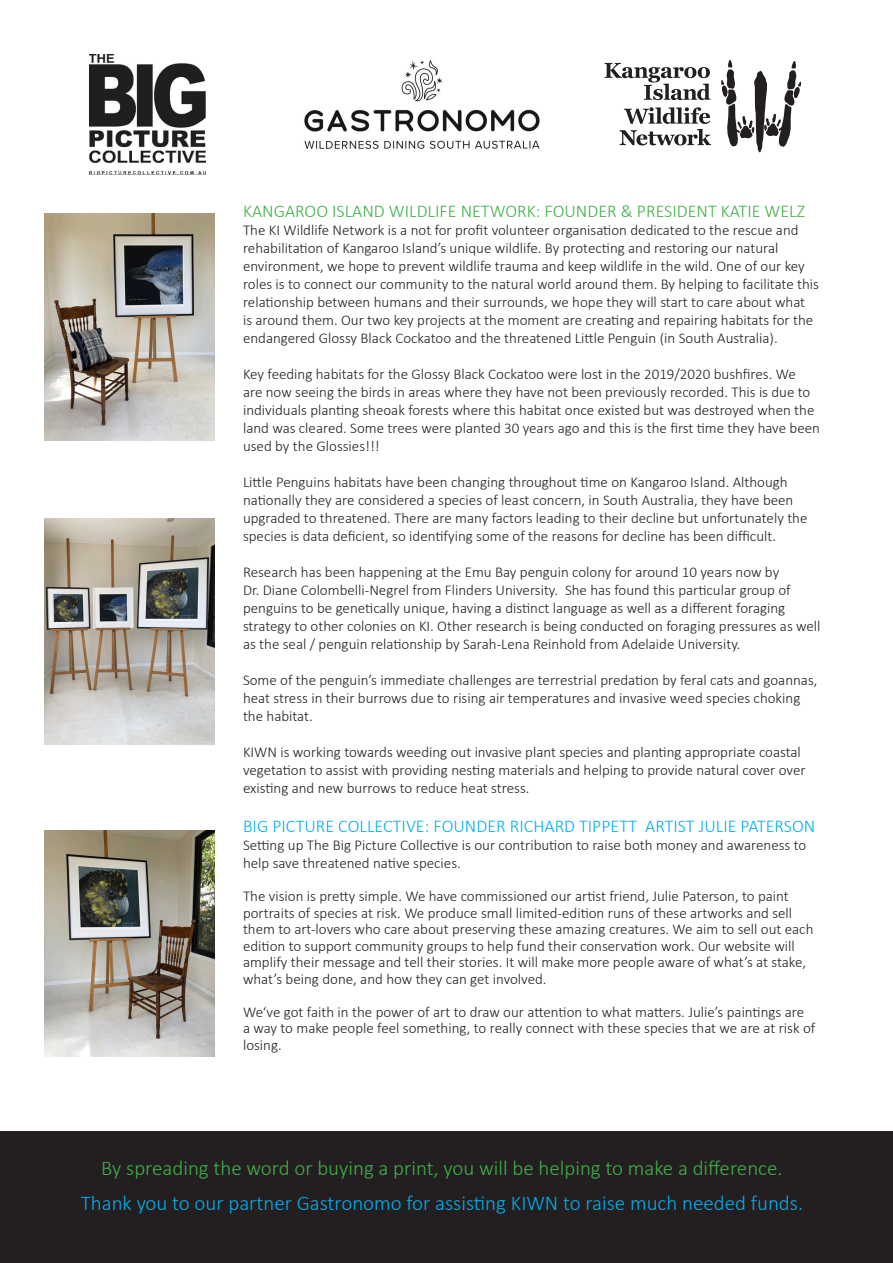
<style>
.page{position:relative;width:893px;height:1263px;background:#fff}
.page>*{position:absolute;margin:0;border:0;box-sizing:border-box;transform-origin:0 0}
.t1{font:300 21px "Calibri";color:#00aeef}
.t2{font:300 21px "Calibri";color:#40ae49}
.t3{font:300 18px "Calibri";color:#00aeef}
.t4{font:300 18px "Calibri";color:#40ae49}
.t5{font:300 15px/18px "Calibri";color:#231f20}
</style>
<div class="page">
<div style="left:0;top:1132px;width:893px;height:131px;background:#231f20"></div>
<img style="left:45px;top:213px;width:170px;height:227px">
<img style="left:45px;top:518px;width:170px;height:227px">
<img style="left:45px;top:830px;width:170px;height:227px">
<img style="left:90px;top:54px;width:115px;height:121px">
<svg style="left:721px;top:60px;width:80px;height:92px"></svg>
<svg style="left:604px;top:63px;width:107px;height:37px"></svg>
<svg style="left:619px;top:107px;width:92px;height:38px"></svg>
<img style="left:304px;top:60px;width:236px;height:89px">
<p class="t4" style="left:243px;top:199px;width:564px">KANGAROO ISLAND WILDLIFE NETWORK: FOUNDER &amp; PRESIDENT KATIE WELZ</p>
<p class="t5" style="left:243px;top:220px;width:577px">The KI Wildlife Network is a not for profit volunteer organisation dedicated to the rescue and rehabilitation of Kangaroo Island’s unique wildlife. By protecting and restoring our natural environment, we hope to prevent wildlife trauma and keep wildlife in the wild. One of our key roles is to connect our community to the natural world around them. By helping to facilitate this relationship between humans and their surrounds, we hope they will start to care about what<br>is around them. Our two key projects at the moment are creating and repairing habitats for the endangered Glossy Black Cockatoo and the threatened Little Penguin (in South Australia).</p>
<p class="t5" style="left:243px;top:364px;width:578px">Key feeding habitats for the Glossy Black Cockatoo were lost in the 2019/2020 bushfires. We<br>are now seeing the birds in areas where they have not been previously recorded. This is due to individuals planting sheoak forests where this habitat once existed but was destroyed when the land was cleared. Some trees were planted 30 years ago and this is the first time they have been used by the Glossies!!!</p>
<p class="t5" style="left:243px;top:472px;width:566px">Little Penguins habitats have been changing throughout time on Kangaroo Island. Although nationally they are considered a species of least concern, in South Australia, they have been upgraded to threatened. There are many factors leading to their decline but unfortunately the species is data deficient, so identifying some of the reasons for decline has been difficult.</p>
<p class="t5" style="left:243px;top:562px;width:579px">Research has been happening at the Emu Bay penguin colony for around 10 years now by<br>Dr. Diane Colombelli-Negrel from Flinders University. She has found this particular group of penguins to be genetically unique, having a distinct language as well as a different foraging strategy to other colonies on KI. Other research is being conducted on foraging pressures as well as the seal / penguin relationship by Sarah-Lena Reinhold from Adelaide University.</p>
<p class="t5" style="left:243px;top:670px;width:576px">Some of the penguin’s immediate challenges are terrestrial predation by feral cats and goannas, heat stress in their burrows due to rising air temperatures and invasive weed species choking the habitat.</p>
<p class="t5" style="left:243px;top:742px;width:564px">KIWN is working towards weeding out invasive plant species and planting appropriate coastal vegetation to assist with providing nesting materials and helping to provide natural cover over existing and new burrows to reduce heat stress.</p>
<p class="t3" style="left:243px;top:815px;width:574px">BIG PICTURE COLLECTIVE: FOUNDER RICHARD TIPPETT ARTIST JULIE PATERSON</p>
<p class="t5" style="left:243px;top:836px;width:565px">Setting up The Big Picture Collective is our contribution to raise both money and awareness to help save threatened native species.</p>
<p class="t5" style="left:243px;top:888px;width:572px;line-height:16.5px">The vision is pretty simple. We have commissioned our artist friend, Julie Paterson, to paint portraits of species at risk. We produce small limited-edition runs of these artworks and sell them to art-lovers who care about preserving these amazing creatures. We aim to sell out each edition to support community groups to help fund their conservation work. Our website will amplify their message and tell their stories. It will make more people aware of what’s at stake, what’s being done, and how they can get involved.</p>
<p class="t5" style="left:243px;top:1002px;width:563px">We‘ve got faith in the power of art to draw our attention to what matters. Julie’s paintings are</p>
<p class="t5" style="left:243px;top:1020px;width:574px;line-height:16.5px">a way to make people feel something, to really connect with these species that we are at risk of losing.</p>
<p class="t2" style="left:101px;top:1155px;width:683px">By spreading the word or buying a print, you will be helping to make a difference.</p>
<p class="t1" style="left:81px;top:1190px;width:724px">Thank you to our partner Gastronomo for assisting KIWN to raise much needed funds.</p>
</div>
